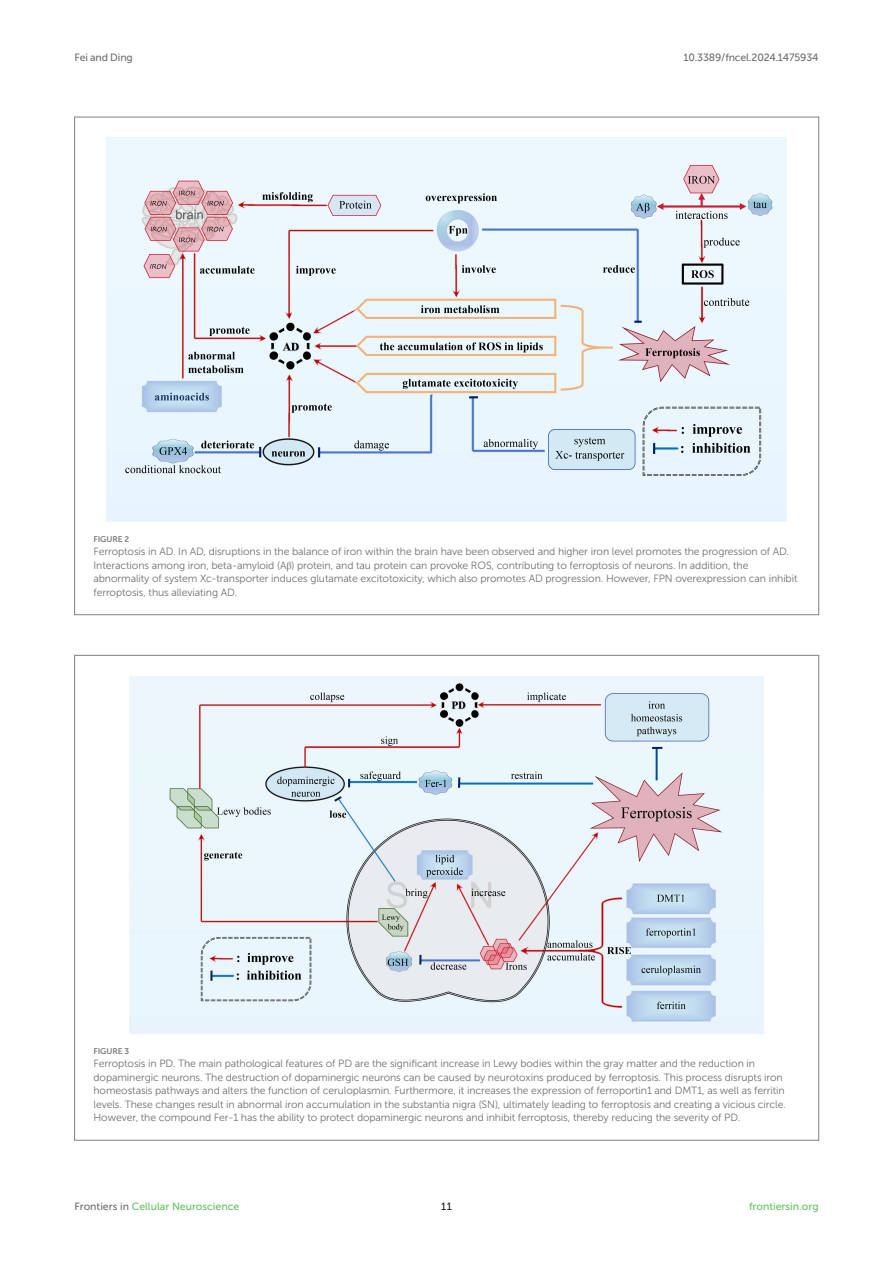
<style>
.page{position:relative;width:893px;height:1263px;background:#fff}
.page>*{position:absolute;margin:0;border:0;box-sizing:border-box;transform-origin:0 0}
.FIG_LEG{font:10.5px/13.5px "Museo Sans 300";letter-spacing:-.01em;color:#706f70}
.t1{font:10.5px "Museo Sans 500";color:#65c161}
.t2{font:10.5px "Museo Sans 500";letter-spacing:-.015em;color:#706f70}
.t3{font:10.5px "Museo Sans 500";color:#1b1c1b}
.FIG_HD{font:8.25px "Museo Sans 700";letter-spacing:-.01em;color:#7e7f7f}
.s1{font-family:"STIX General"}
.s2{color:#706f70}
</style>
<div class="page">
<img style="left:106px;top:137px;width:681px;height:385px">
<img style="left:129px;top:676px;width:635px;height:358px">
<p class="t2" style="left:74px;top:51px;width:60px">Fei and Ding</p>
<p class="t2" style="left:683px;top:51px;width:137px">10.3389/fncel.2024.1475934</p>
<p class="FIG_HD" style="left:94px;top:534px;width:37px">FIGURE 2</p>
<p class="FIG_LEG" style="left:94px;top:545px;width:705px">Ferroptosis in AD. In AD, disruptions in the balance of iron within the brain have been observed and higher iron level promotes the progression of AD.<br>Interactions among iron, beta-amyloid (A<span class="s1">β</span>) protein, and tau protein can provoke ROS, contributing to ferroptosis of neurons. In addition, the abnormality of system Xc-transporter induces glutamate excitotoxicity, which also promotes AD progression. However, FPN overexpression can inhibit ferroptosis, thus alleviating AD.</p>
<p class="FIG_HD" style="left:94px;top:1046px;width:37px">FIGURE 3</p>
<p class="FIG_LEG" style="left:94px;top:1057px;width:694px">Ferroptosis in PD. The main pathological features of PD are the significant increase in Lewy bodies within the gray matter and the reduction in dopaminergic neurons. The destruction of dopaminergic neurons can be caused by neurotoxins produced by ferroptosis. This process disrupts iron homeostasis pathways and alters the function of ceruloplasmin. Furthermore, it increases the expression of ferroportin1 and DMT1, as well as ferritin levels. These changes result in abnormal iron accumulation in the substantia nigra (SN), ultimately leading to ferroptosis and creating a vicious circle.<br>However, the compound Fer-1 has the ability to protect dopaminergic neurons and inhibit ferroptosis, thereby reducing the severity of PD.</p>
<p class="t1" style="left:74px;top:1200px;width:166px"><span class="s2">Frontiers in</span> Cellular Neuroscience</p>
<p class="t3" style="left:441px;top:1200px;width:12px">11</p>
<p class="t1" style="left:749px;top:1200px;width:71px">frontiersin.org</p>
</div>
